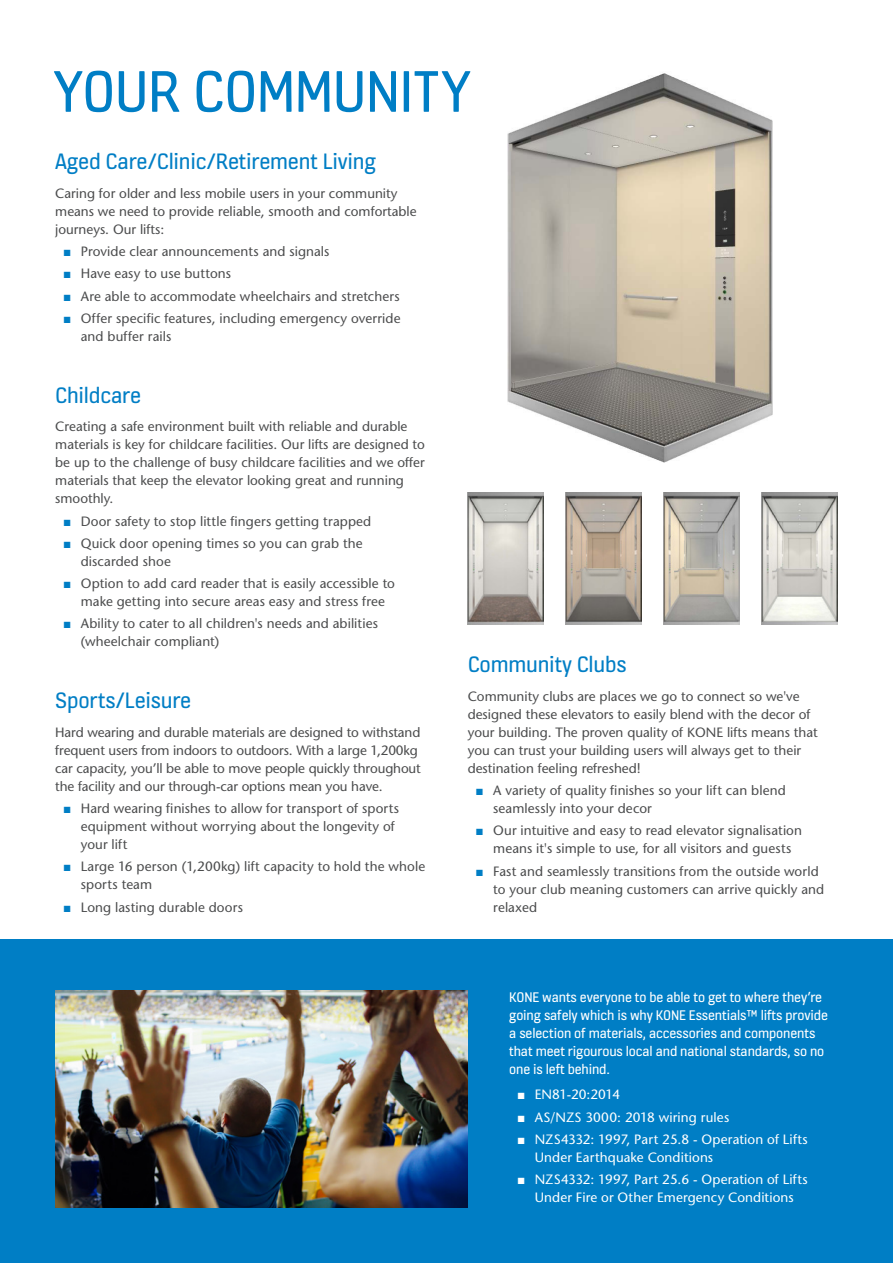
<style>
.page{position:relative;width:893px;height:1263px;background:#fff}
.page>*{position:absolute;margin:0;border:0;box-sizing:border-box;transform-origin:0 0}
.t1{font:63px "KONE Information";letter-spacing:-.015em;color:#007ec5}
.t2{font:24px "KONE Information";letter-spacing:-.01em;color:#007ec5}
.t3{font:15px/18px "KONE Information";letter-spacing:-.01em;color:#fff}
.t4{font:13.5px/18px "Stone Sans";color:#4b4c4d}
.t5{font:13.5px/18px "Stone Sans";letter-spacing:.01em;color:#fff}
.s1{color:#007ec5}
</style>
<div class="page">
<div style="left:0;top:940px;width:893px;height:323px;background:#007ec5"></div>
<img style="left:468px;top:492px;width:75px;height:133px">
<img style="left:566px;top:492px;width:76px;height:133px">
<img style="left:664px;top:492px;width:76px;height:133px">
<img style="left:762px;top:492px;width:76px;height:133px">
<img style="left:55px;top:991px;width:413px;height:217px">
<img style="left:507px;top:73px;width:265px;height:389px">
<h1 class="t1" style="left:53px;top:50px;width:419px">YOUR COMMUNITY</h1>
<h2 class="t2" style="left:55px;top:146px;width:322px">Aged Care/Clinic/Retirement Living</h2>
<p class="t4" style="left:55px;top:184px;width:363px">Caring for older and less mobile users in your community means we need to provide reliable, smooth and comfortable journeys. Our lifts:</p>
<p class="t4" style="left:64px;top:242px;width:267px"><span class="s1">■</span> Provide clear announcements and signals</p>
<p class="t4" style="left:64px;top:265px;width:169px"><span class="s1">■</span> Have easy to use buttons</p>
<p class="t4" style="left:64px;top:287px;width:337px"><span class="s1">■</span> Are able to accommodate wheelchairs and stretchers</p>
<p class="t4" style="left:81px;top:309px;width:321px;text-indent:-17px"><span class="s1">■</span> Offer specific features, including emergency override and buffer rails</p>
<h2 class="t2" style="left:55px;top:379px;width:87px">Childcare</h2>
<p class="t4" style="left:55px;top:418px;width:371px">Creating a safe environment built with reliable and durable materials is key for childcare facilities. Our lifts are designed to be up to the challenge of busy childcare facilities and we offer materials that keep the elevator looking great and running smoothly.</p>
<p class="t4" style="left:64px;top:512px;width:309px"><span class="s1">■</span> Door safety to stop little fingers getting trapped</p>
<p class="t4" style="left:81px;top:534px;width:283px;text-indent:-17px"><span class="s1">■</span> Quick door opening times so you can grab the discarded shoe</p>
<p class="t4" style="left:64px;top:574px;width:333px;text-align:center"><span class="s1">■</span> Option to add card reader that is easily accessible to make getting into secure areas easy and stress free</p>
<p class="t4" style="left:81px;top:615px;width:299px;text-indent:-17px"><span class="s1">■</span> Ability to cater to all children's needs and abilities (wheelchair compliant)</p>
<h2 class="t2" style="left:55px;top:685px;width:138px">Sports/Leisure</h2>
<p class="t4" style="left:55px;top:723px;width:367px">Hard wearing and durable materials are designed to withstand frequent users from indoors to outdoors. With a large 1,200kg car capacity, you’ll be able to move people quickly throughout the facility and our through-car options mean you have.</p>
<p class="t4" style="left:81px;top:799px;width:320px;text-indent:-17px"><span class="s1">■</span> Hard wearing finishes to allow for transport of sports equipment without worrying about the longevity of your lift</p>
<p class="t4" style="left:81px;top:858px;width:346px;text-indent:-17px"><span class="s1">■</span> Large 16 person (1,200kg) lift capacity to hold the whole sports team</p>
<p class="t4" style="left:64px;top:898px;width:181px"><span class="s1">■</span> Long lasting durable doors</p>
<h2 class="t2" style="left:468px;top:649px;width:160px">Community Clubs</h2>
<p class="t4" style="left:468px;top:687px;width:352px">Community clubs are places we go to connect so we've designed these elevators to easily blend with the decor of your building. The proven quality of KONE lifts means that you can trust your building users will always get to their destination feeling refreshed!</p>
<p class="t4" style="left:493px;top:781px;width:294px;text-indent:-17px"><span class="s1">■</span> A variety of quality finishes so your lift can blend seamlessly into your decor</p>
<p class="t4" style="left:476px;top:822px;width:327px;text-align:center"><span class="s1">■</span> Our intuitive and easy to read elevator signalisation means it's simple to use, for all visitors and guests</p>
<p class="t4" style="left:493px;top:862px;width:332px;text-indent:-17px"><span class="s1">■</span> Fast and seamlessly transitions from the outside world to your club meaning customers can arrive quickly and relaxed</p>
<p class="t3" style="left:509px;top:988px;width:320px">KONE wants everyone to be able to get to where they’re going safely which is why KONE Essentials™ lifts provide a selection of materials, accessories and components that meet rigourous local and national standards, so no one is left behind.</p>
<p class="t5" style="left:518px;top:1085px;width:104px">■ EN81-20:2014</p>
<p class="t5" style="left:518px;top:1108px;width:213px">■ AS/NZS 3000: 2018 wiring rules</p>
<p class="t5" style="left:535px;top:1130px;width:275px;text-indent:-17px">■ NZS4332: 1997, Part 25.8 - Operation of Lifts<br>Under Earthquake Conditions</p>
<p class="t5" style="left:518px;top:1170px;width:292px;text-align:center">■ NZS4332: 1997, Part 25.6 - Operation of Lifts<br>Under Fire or Other Emergency Conditions</p>
</div>
